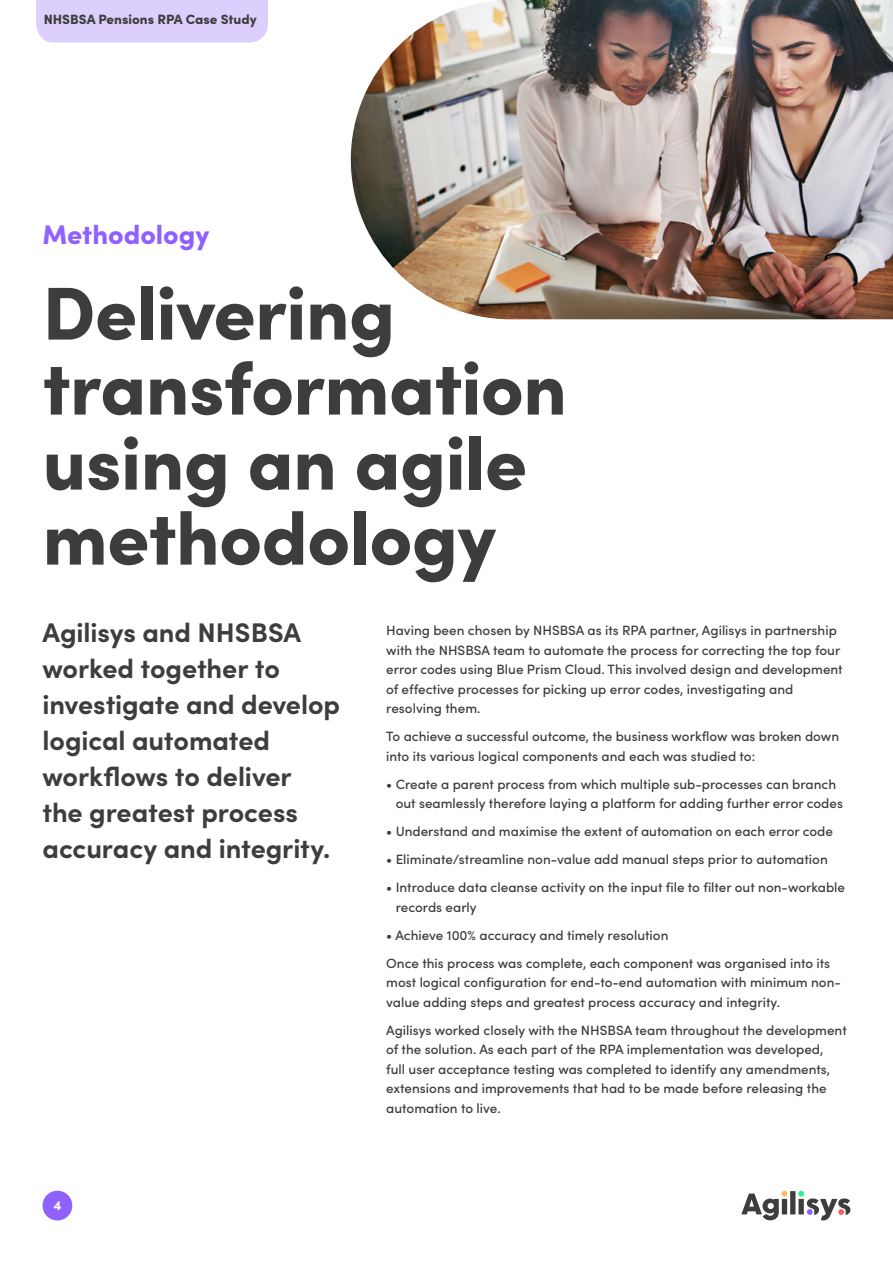
<style>
.page{position:relative;width:893px;height:1263px;background:#fff}
.page>*{position:absolute;margin:0;border:0;box-sizing:border-box;transform-origin:0 0}
.t1{font:900 75px/75px "Sofia Pro";letter-spacing:-.01em;color:#3d3d3d}
.t2{font:700 27px/36px "Sofia Pro";letter-spacing:-.005em;color:#3d3d3d}
.t3{font:900 27px "Sofia Pro";color:#8f61ff}
.t4{font:500 13.5px/19.5px "Sofia Pro";color:#3d3d3d}
.t5{font:900 13.5px "Sofia Pro";color:#3d3d3d}
.t6{font:700 13.5px "Sofia Pro";color:#fff}
</style>
<div class="page">
<img style="left:351px;top:0;width:542px;height:319px">
<div style="left:43px;top:1191px;width:29px;height:29px;background:#8f61ff;border-radius:50%"></div>
<div style="left:790px;top:1191px;width:5px;height:23px;background:#3d3d3d"></div>
<svg style="left:798px;top:1191px;width:53px;height:29px"></svg>
<svg style="left:741px;top:1191px;width:46px;height:29px"></svg>
<div style="left:36px;top:0;width:232px;height:43px;background:#ddcffd"></div>
<p class="t5" style="left:44px;top:9px;width:214px">NHSBSA Pensions RPA Case Study</p>
<h2 class="t3" style="left:43px;top:213px;width:168px">Methodology</h2>
<h1 class="t1" style="left:43px;top:269px;width:526px">Delivering transformation using an agile methodology</h1>
<h2 class="t2" style="left:43px;top:613px;width:299px">Agilisys and NHSBSA worked together to investigate and develop logical automated workflows to deliver<br>the greatest process accuracy and integrity.</h2>
<p class="t4" style="left:386px;top:620px;width:458px">Having been chosen by NHSBSA as its RPA partner, Agilisys in partnership with the NHSBSA team to automate the process for correcting the top four error codes using Blue Prism Cloud. This involved design and development of effective processes for picking up error codes, investigating and resolving them.</p>
<p class="t4" style="left:386px;top:726px;width:454px">To achieve a successful outcome, the business workflow was broken down into its various logical components and each was studied to:</p>
<p class="t4" style="left:396px;top:774px;width:449px;text-indent:-9px">• Create a parent process from which multiple sub-processes can branch out seamlessly therefore laying a platform for adding further error codes</p>
<p class="t4" style="left:386px;top:821px;width:448px">• Understand and maximise the extent of automation on each error code</p>
<p class="t4" style="left:386px;top:849px;width:443px">• Eliminate/streamline non-value add manual steps prior to automation</p>
<p class="t4" style="left:396px;top:877px;width:451px;text-indent:-9px">• Introduce data cleanse activity on the input file to filter out non-workable records early</p>
<p class="t4" style="left:386px;top:920px;width:446px;line-height:28px">• Achieve 100% accuracy and timely resolution<br>Once this process was complete, each component was organised into its</p>
<p class="t4" style="left:386px;top:972px;width:456px">most logical configuration for end-to-end automation with minimum non&shy;value adding steps and greatest process accuracy and integrity.</p>
<p class="t4" style="left:386px;top:1019px;width:462px">Agilisys worked closely with the NHSBSA team throughout the development of the solution. As each part of the RPA implementation was developed,<br>full user acceptance testing was completed to identify any amendments, extensions and improvements that had to be made before releasing the automation to live.</p>
<p class="t6" style="left:53px;top:1195px;width:10px">4</p>
</div>
